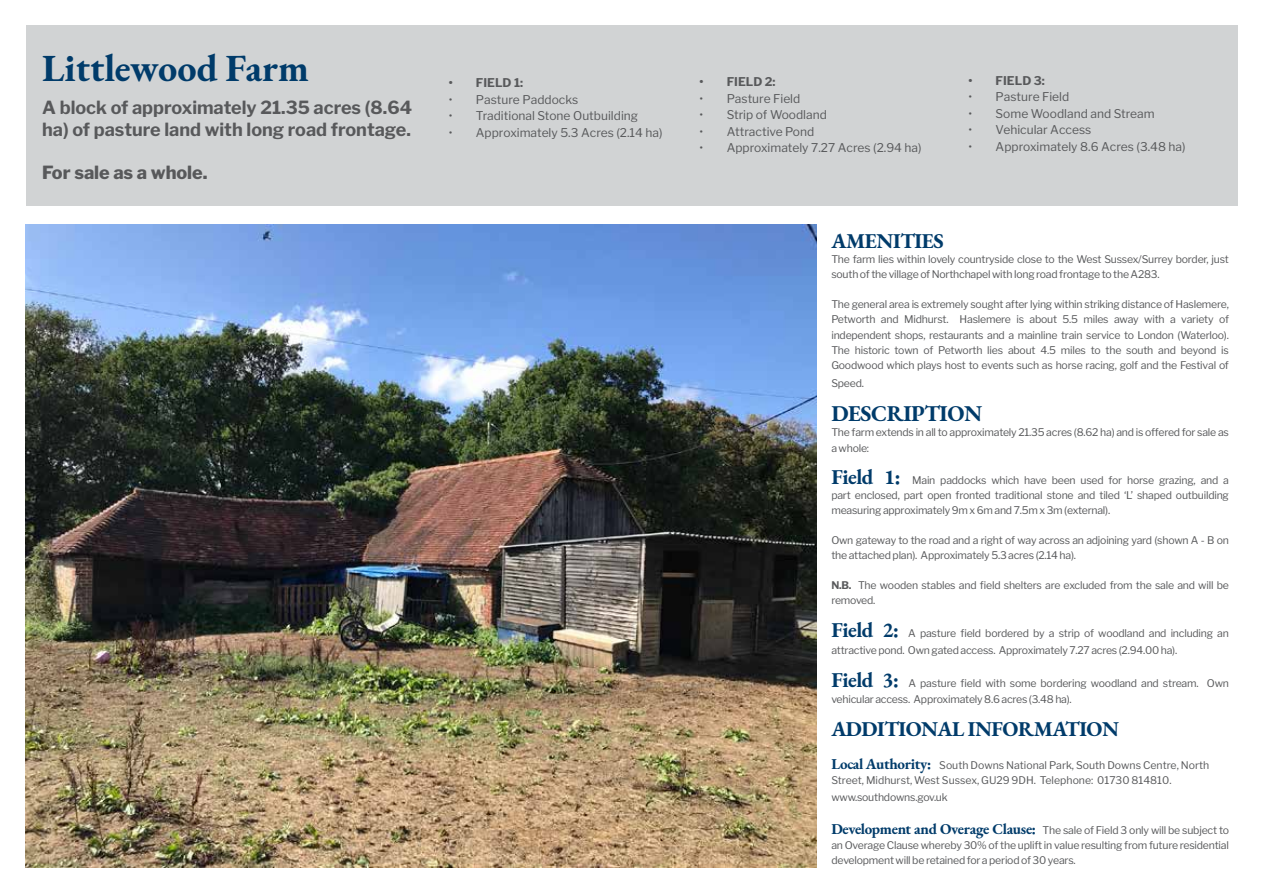
<style>
.page{position:relative;width:1263px;height:893px;background:#fff}
.page>*{position:absolute;margin:0;border:0;box-sizing:border-box;transform-origin:0 0}
.t1{font:700 38.25px "EB Garamond";color:#003b6a}
.t2{font:700 22.5px "EB Garamond";letter-spacing:-.02em;color:#003b6a}
.t3{font:700 21px "EB Garamond";letter-spacing:-.02em;color:#003b6a}
.t4{font:700 18px/21.6px "Libre Franklin";color:#58595b}
.t5{font:800 18px "Libre Franklin";color:#58595b}
.t6{font:12px "Libre Franklin";color:#58595b}
.t7{font:700 12px "Libre Franklin";color:#58595b}
.t8{font:10.5px/15px "Libre Franklin";letter-spacing:-.02em;color:#58595b}
.t9{font:10.5px/15px "Libre Franklin";color:#58595b}
.s1{font-family:"EB Garamond";font-weight:700;font-size:21px;color:#003b6a}
.s2{font-weight:700}
.s3{font-family:"EB Garamond";font-weight:700;font-size:15px;color:#003b6a}
</style>
<div class="page">
<img style="left:26px;top:224px;width:791px;height:643px">
<div style="left:26px;top:26px;width:1211px;height:180px;background:#d1d3d4"></div>
<h1 class="t1" style="left:42px;top:41px;width:268px">Littlewood Farm</h1>
<h3 class="t4" style="left:42px;top:97px;width:371px">A block of approximately 21.35 acres (8.64 ha) of pasture land with long road frontage.</h3>
<h3 class="t5" style="left:42px;top:162px;width:167px">For sale as a whole.</h3>
<p class="t7" style="left:449px;top:75px;width:76px">• FIELD 1:</p>
<p class="t6" style="left:449px;top:92px;width:131px">• Pasture Paddocks</p>
<p class="t6" style="left:449px;top:108px;width:191px">• Traditional Stone Outbuilding</p>
<p class="t6" style="left:449px;top:125px;width:215px">• Approximately 5.3 Acres (2.14 ha)</p>
<p class="t7" style="left:700px;top:74px;width:77px">• FIELD 2:</p>
<p class="t6" style="left:700px;top:91px;width:102px">• Pasture Field</p>
<p class="t6" style="left:700px;top:107px;width:129px">• Strip of Woodland</p>
<p class="t6" style="left:700px;top:124px;width:116px">• Attractive Pond</p>
<p class="t6" style="left:700px;top:140px;width:223px">• Approximately 7.27 Acres (2.94 ha)</p>
<p class="t7" style="left:969px;top:73px;width:78px">• FIELD 3:</p>
<p class="t6" style="left:969px;top:90px;width:102px">• Pasture Field</p>
<p class="t6" style="left:969px;top:106px;width:188px">• Some Woodland and Stream</p>
<p class="t6" style="left:969px;top:123px;width:124px">• Vehicular Access</p>
<p class="t6" style="left:969px;top:139px;width:218px">• Approximately 8.6 Acres (3.48 ha)</p>
<h3 class="t3" style="left:831px;top:227px;width:114px">AMENITIES</h3>
<p class="t8" style="left:831px;top:252px;width:399px">The farm lies within lovely countryside close to the West Sussex/Surrey border, just south of the village of Northchapel with long road frontage to the A283.</p>
<p class="t8" style="left:831px;top:297px;width:399px;text-align:justify">The general area is extremely sought after lying within striking distance of Haslemere, Petworth and Midhurst. Haslemere is about 5.5 miles away with a variety of independent shops, restaurants and a mainline train service to London (Waterloo).<br>The historic town of Petworth lies about 4.5 miles to the south and beyond is Goodwood which plays host to events such as horse racing, golf and the Festival of</p>
<p class="t8" style="left:831px;top:375px;width:34px">Speed.</p>
<h2 class="t2" style="left:831px;top:398px;width:152px">DESCRIPTION</h2>
<p class="t8" style="left:831px;top:424px;width:399px;line-height:16.5px">The farm extends in all to approximately 21.35 acres (8.62 ha) and is offered for sale as a whole:</p>
<p class="t8" style="left:831px;top:473px;width:399px;text-align:justify"><span class="s1">Field 1:</span> Main paddocks which have been used for horse grazing, and a part enclosed, part open fronted traditional stone and tiled ‘L’ shaped outbuilding measuring approximately 9m x 6m and 7.5m x 3m (external).</p>
<p class="t8" style="left:831px;top:533px;width:399px">Own gateway to the road and a right of way across an adjoining yard (shown A - B on the attached plan). Approximately 5.3 acres (2.14 ha).</p>
<p class="t8" style="left:831px;top:578px;width:399px"><span class="s2">N.B.</span> The wooden stables and field shelters are excluded from the sale and will be removed.</p>
<p class="t8" style="left:831px;top:625px;width:399px;line-height:16.5px"><span class="s1">Field 2:</span> A pasture field bordered by a strip of woodland and including an attractive pond. Own gated access. Approximately 7.27 acres (2.94.00 ha).</p>
<p class="t8" style="left:831px;top:674px;width:399px;line-height:16.5px"><span class="s1">Field 3:</span> A pasture field with some bordering woodland and stream. Own vehicular access. Approximately 8.6 acres (3.48 ha).</p>
<h3 class="t3" style="left:831px;top:714px;width:289px">ADDITIONAL INFORMATION</h3>
<p class="t9" style="left:831px;top:758px;width:379px"><span class="s3">Local Authority:</span> South Downs National Park, South Downs Centre, North<br>Street, Midhurst, West Sussex, GU29 9DH. Telephone: 01730 814810.</p>
<p class="t8" style="left:831px;top:789px;width:118px">www.southdowns.gov.uk</p>
<p class="t8" style="left:831px;top:822px;width:399px;text-align:justify"><span class="s3">Development and Overage Clause:</span> The sale of Field 3 only will be subject to an Overage Clause whereby 30% of the uplift in value resulting from future residential development will be retained for a period of 30 years.</p>
</div>
